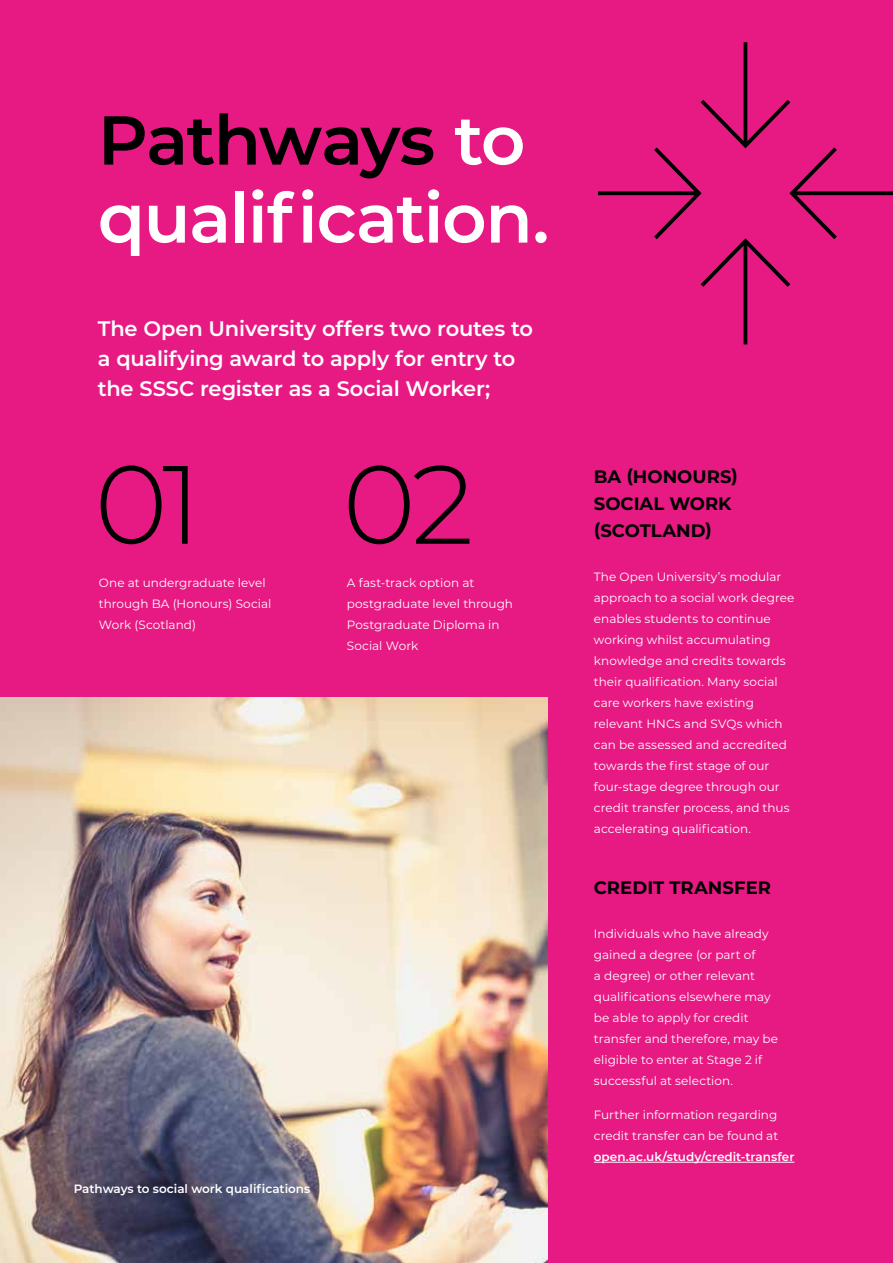
<style>
.page{position:relative;width:893px;height:1263px;background:#e71a84}
.page>*{position:absolute;margin:0;border:0;box-sizing:border-box;transform-origin:0 0}
.t1{font:300 111px "Montserrat";color:#000}
.t2{font:600 69px/78px "Montserrat";letter-spacing:-.025em;color:#fff}
.t3{font:600 21px/30px "Montserrat";letter-spacing:-.01em;color:#fff}
.t4{font:700 18px/27px "Montserrat";color:#000}
.t5{font:12px/21px "Montserrat";letter-spacing:.005em;color:#fff}
.t6{font:600 12px "Montserrat";color:#fff}
.s1{color:#000}
</style>
<div class="page">
<svg style="left:598px;top:42px;width:295px;height:303px"></svg>
<img style="left:0;top:697px;width:547px;height:566px">
<hr style="left:594px;top:1162px;width:200px;height:1px;background:#fff">
<h2 class="t2" style="left:98px;top:98px;width:453px"><span class="s1">Pathways</span> to qualification.</h2>
<h3 class="t3" style="left:98px;top:313px;width:437px">The Open University offers two routes to a qualifying award to apply for entry to the SSSC register as a Social Worker;</h3>
<h1 class="t1" style="left:95px;top:429px;width:108px">01</h1>
<p class="t5" style="left:99px;top:572px;width:174px">One at undergraduate level through BA (Honours) Social<br>Work (Scotland)</p>
<h1 class="t1" style="left:343px;top:429px;width:133px">02</h1>
<p class="t5" style="left:347px;top:572px;width:168px">A fast-track option at postgraduate level through<br>Postgraduate Diploma in<br>Social Work</p>
<p class="t6" style="left:74px;top:1180px;width:238px">Pathways to social work qualifications</p>
<h3 class="t4" style="left:594px;top:462px;width:146px">BA (HONOURS)<br>SOCIAL WORK (SCOTLAND)</h3>
<p class="t5" style="left:594px;top:566px;width:202px">The Open University’s modular approach to a social work degree enables students to continue working whilst accumulating knowledge and credits towards their qualification. Many social care workers have existing relevant HNCs and SVQs which can be assessed and accredited towards the first stage of our four-stage degree through our credit transfer process, and thus accelerating qualification.</p>
<h3 class="t4" style="left:594px;top:873px;width:179px">CREDIT TRANSFER</h3>
<p class="t5" style="left:594px;top:923px;width:186px">Individuals who have already gained a degree (or part of<br>a degree) or other relevant qualifications elsewhere may be able to apply for credit transfer and therefore, may be eligible to enter at Stage 2 if successful at selection.</p>
<p class="t5" style="left:594px;top:1104px;width:186px">Further information regarding credit transfer can be found at</p>
<p class="t6" style="left:594px;top:1148px;width:202px">open.ac.uk/study/credit-transfer</p>
</div>
